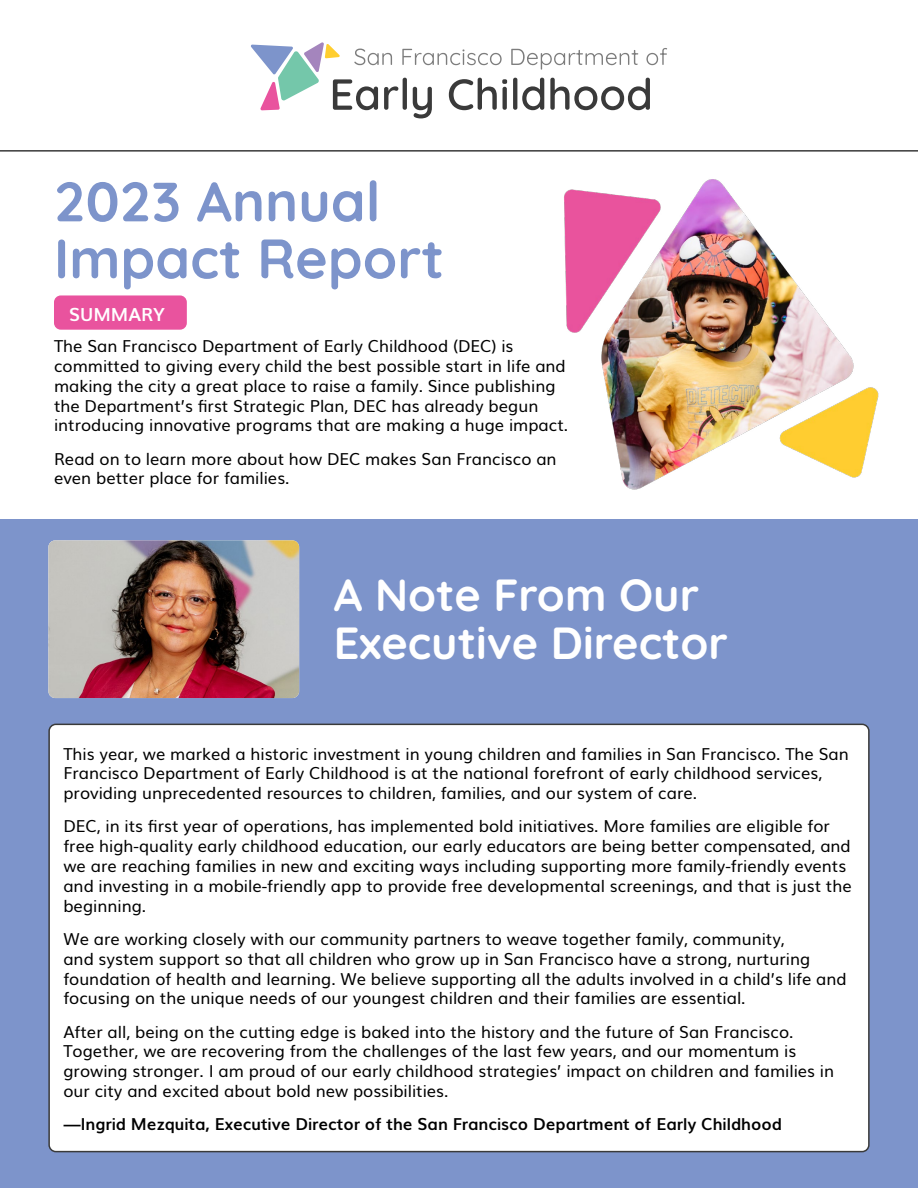
<style>
.page{position:relative;width:918px;height:1188px;background:#fff}
.page>*{position:absolute;margin:0;border:0;box-sizing:border-box;transform-origin:0 0}
.t1{font:300 55.5px/57px "Quicksand";color:#7d94cb}
.t2{font:300 45px/48px "Quicksand";color:#fff}
.t3{font:700 18px "Muli";color:#fff}
.t4{font:16.5px/19.8px "Muli";color:#000}
.t5{font:700 16.5px "Muli";color:#000}
</style>
<div class="page">
<div style="left:54px;top:295px;width:133px;height:35px;background:#e9539e;border-radius:7px"></div>
<div style="left:0;top:520px;width:918px;height:668px;background:#7d94cb"></div>
<svg style="left:251px;top:42px;width:416px;height:76px"></svg>
<img style="left:564px;top:179px;width:315px;height:311px">
<hr style="left:0;top:150px;width:918px;height:2px;background:#3a3a3a">
<div style="left:49px;top:724px;width:820px;height:428px;background:#fff;border-radius:7px"></div>
<div style="left:48px;top:724px;width:822px;height:428px;border:2px solid #3a3a3a;border-radius:7px"></div>
<img style="left:48px;top:540px;width:251px;height:158px">
<h1 class="t1" style="left:54px;top:168px;width:392px">2023 Annual<br>Impact Report</h1>
<p class="t3" style="left:69px;top:300px;width:97px">SUMMARY</p>
<p class="t4" style="left:54px;top:335px;width:516px">The San Francisco Department of Early Childhood (DEC) is committed to giving every child the best possible start in life and making the city a great place to raise a family. Since publishing the Department’s first Strategic Plan, DEC has already begun introducing innovative programs that are making a huge impact.</p>
<p class="t4" style="left:54px;top:447px;width:504px">Read on to learn more about how DEC makes San Francisco an even better place for families.</p>
<h2 class="t2" style="left:334px;top:566px;width:396px">A Note From Our<br>Executive Director</h2>
<p class="t4" style="left:63px;top:742px;width:787px">This year, we marked a historic investment in young children and families in San Francisco. The San<br>Francisco Department of Early Childhood is at the national forefront of early childhood services, providing unprecedented resources to children, families, and our system of care.</p>
<p class="t4" style="left:63px;top:815px;width:790px">DEC, in its first year of operations, has implemented bold initiatives. More families are eligible for free high-quality early childhood education, our early educators are being better compensated, and we are reaching families in new and exciting ways including supporting more family-friendly events and investing in a mobile-friendly app to provide free developmental screenings, and that is just the beginning.</p>
<p class="t4" style="left:63px;top:928px;width:785px">We are working closely with our community partners to weave together family, community,<br>and system support so that all children who grow up in San Francisco have a strong, nurturing foundation of health and learning. We believe supporting all the adults involved in a child’s life and focusing on the unique needs of our youngest children and their families are essential.</p>
<p class="t4" style="left:63px;top:1020px;width:772px">After all, being on the cutting edge is baked into the history and the future of San Francisco.<br>Together, we are recovering from the challenges of the last few years, and our momentum is growing stronger. I am proud of our early childhood strategies’ impact on children and families in our city and excited about bold new possibilities.</p>
<p class="t5" style="left:63px;top:1111px;width:720px">—Ingrid Mezquita, Executive Director of the San Francisco Department of Early Childhood</p>
</div>
